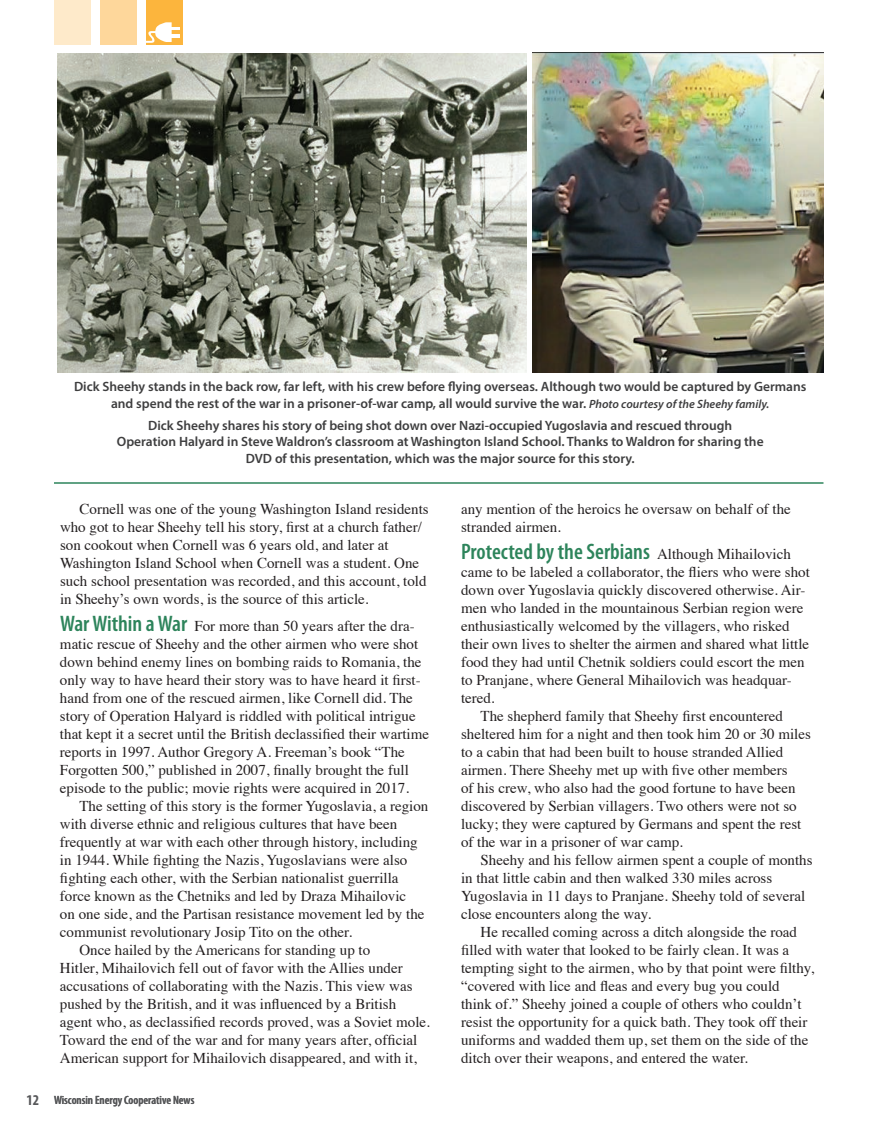
<style>
.page{position:relative;width:891px;height:1134px;background:#fff}
.page>*{position:absolute;margin:0;border:0;box-sizing:border-box;transform-origin:0 0}
.feature_header_text{font:600 condensed 22.5px "Myriad Pro";color:#2d845b}
.feature_header_text-2{font:15px/18px "Times";color:#231f20}
.t1{font:700 condensed 15px "Myriad Pro";color:#57585a}
.Contents_every_issue{font:600 13.5px/16.5px "Myriad Pro";color:#3e3e3f;text-align:center}
.t2{font:600 condensed 12px "Myriad Pro";color:#57585a}
.s1{font-style:italic;font-size:12px}
.s2{font-family:"Myriad Pro";font-weight:600;font-stretch:condensed;font-size:22.5px;color:#2d845b}
.s3{font-family:"Times";font-weight:400;font-stretch:normal;font-size:15px;color:#231f20}
</style>
<div class="page">
<img style="left:58px;top:53px;width:468px;height:320px">
<img style="left:532px;top:53px;width:292px;height:319px">
<div style="left:146px;top:0;width:37px;height:44px;background:#fcb53d"></div>
<div style="left:54px;top:0;width:37px;height:44px;background:#feeaca"></div>
<div style="left:100px;top:0;width:37px;height:44px;background:#fed79b"></div>
<svg style="left:146px;top:22px;width:34px;height:21px"></svg>
<hr style="left:54px;top:482px;width:770px;height:2px;background:#2d845b">
<p class="Contents_every_issue" style="left:74px;top:378px;width:734px">Dick Sheehy stands in the back row, far left, with his crew before flying overseas. Although two would be captured by Germans and spend the rest of the war in a prisoner-of-war camp, all would survive the war. <span class="s1">Photo courtesy of the Sheehy family.</span></p>
<p class="Contents_every_issue" style="left:117px;top:416px;width:648px">Dick Sheehy shares his story of being shot down over Nazi-occupied Yugoslavia and rescued through<br>Operation Halyard in Steve Waldron’s classroom at Washington Island School. Thanks to Waldron for sharing the<br>DVD of this presentation, which was the major source for this story.</p>
<p class="feature_header_text-2" style="left:60px;top:498px;width:370px;text-indent:20px">Cornell was one of the young Washington Island residents who got to hear Sheehy tell his story, first at a church father/ son cookout when Cornell was 6 years old, and later at Washington Island School when Cornell was a student. One such school presentation was recorded, and this account, told in Sheehy’s own words, is the source of this article.</p>
<p class="feature_header_text-2" style="left:60px;top:615px;width:371px"><span class="s2">War Within a War</span> For more than 50 years after the dra&shy;matic rescue of Sheehy and the other airmen who were shot down behind enemy lines on bombing raids to Romania, the only way to have heard their story was to have heard it first&shy;hand from one of the rescued airmen, like Cornell did. The story of Operation Halyard is riddled with political intrigue that kept it a secret until the British declassified their wartime reports in 1997. Author Gregory A. Freeman’s book “The Forgotten 500,” published in 2007, finally brought the full episode to the public; movie rights were acquired in 2017.</p>
<p class="feature_header_text-2" style="left:60px;top:795px;width:370px;text-indent:20px">The setting of this story is the former Yugoslavia, a region with diverse ethnic and religious cultures that have been frequently at war with each other through history, including in 1944. While fighting the Nazis, Yugoslavians were also fighting each other, with the Serbian nationalist guerrilla force known as the Chetniks and led by Draza Mihailovic<br>on one side, and the Partisan resistance movement led by the communist revolutionary Josip Tito on the other.</p>
<p class="feature_header_text-2" style="left:60px;top:939px;width:371px;text-indent:20px">Once hailed by the Americans for standing up to<br>Hitler, Mihailovich fell out of favor with the Allies under accusations of collaborating with the Nazis. This view was pushed by the British, and it was influenced by a British agent who, as declassified records proved, was a Soviet mole.<br>Toward the end of the war and for many years after, official American support for Mihailovich disappeared, and with it,</p>
<p class="t1" style="left:27px;top:1090px;width:14px">12</p>
<p class="t2" style="left:54px;top:1093px;width:142px">Wisconsin Energy Cooperative News</p>
<p class="feature_header_text-2" style="left:461px;top:498px;width:331px">any mention of the heroics he oversaw on behalf of the stranded airmen.</p>
<p class="feature_header_text" style="left:461px;top:539px;width:331px">Protected by the Serbians <span class="s3">Although Mihailovich</span></p>
<p class="feature_header_text-2" style="left:461px;top:561px;width:350px">came to be labeled a collaborator, the fliers who were shot down over Yugoslavia quickly discovered otherwise. Air&shy;men who landed in the mountainous Serbian region were enthusiastically welcomed by the villagers, who risked their own lives to shelter the airmen and shared what little food they had until Chetnik soldiers could escort the men to Pranjane, where General Mihailovich was headquar&shy;tered.</p>
<p class="feature_header_text-2" style="left:461px;top:705px;width:351px;text-indent:20px">The shepherd family that Sheehy first encountered sheltered him for a night and then took him 20 or 30 miles to a cabin that had been built to house stranded Allied airmen. There Sheehy met up with five other members<br>of his crew, who also had the good fortune to have been discovered by Serbian villagers. Two others were not so lucky; they were captured by Germans and spent the rest of the war in a prisoner of war camp.</p>
<p class="feature_header_text-2" style="left:461px;top:849px;width:353px;text-indent:20px">Sheehy and his fellow airmen spent a couple of months in that little cabin and then walked 330 miles across Yugoslavia in 11 days to Pranjane. Sheehy told of several close encounters along the way.</p>
<p class="feature_header_text-2" style="left:461px;top:921px;width:355px;text-indent:20px">He recalled coming across a ditch alongside the road filled with water that looked to be fairly clean. It was a tempting sight to the airmen, who by that point were filthy, “covered with lice and fleas and every bug you could think of.” Sheehy joined a couple of others who couldn’t resist the opportunity for a quick bath. They took off their uniforms and wadded them up, set them on the side of the ditch over their weapons, and entered the water.</p>
</div>
